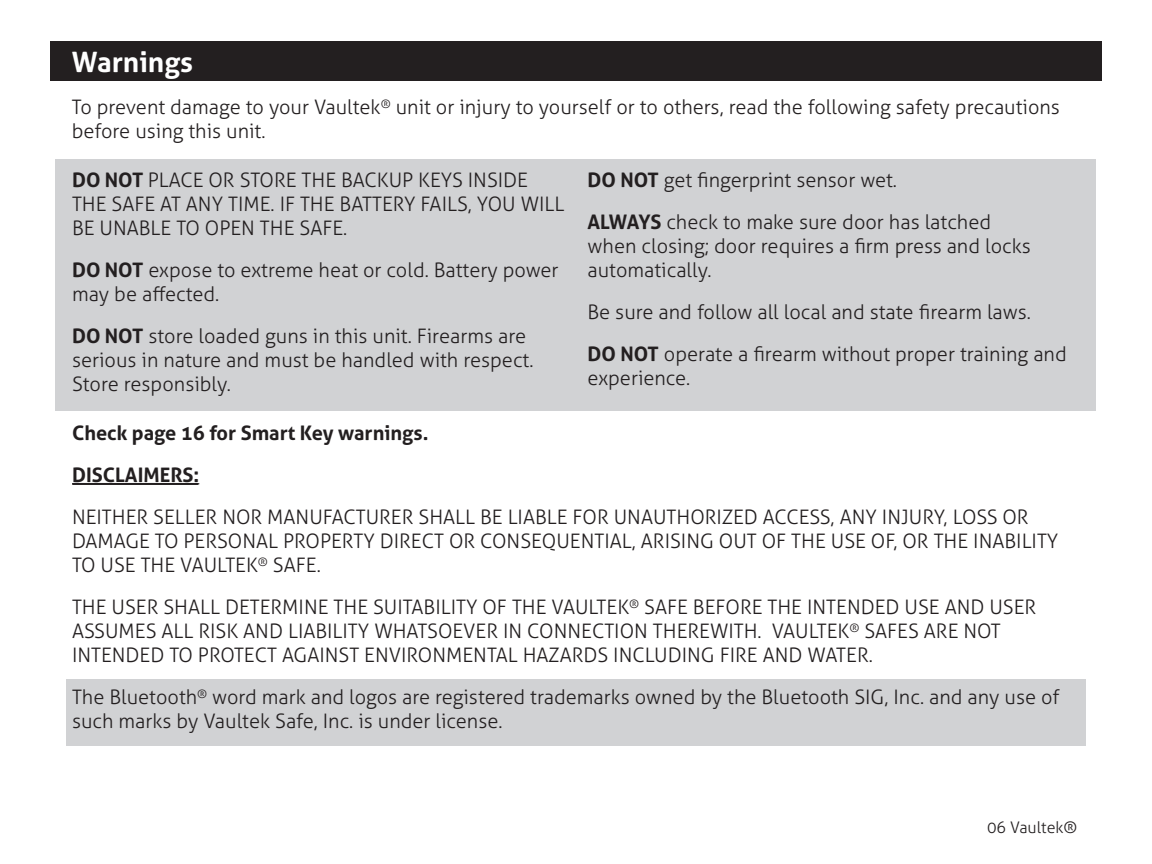
<style>
.page{position:relative;width:1152px;height:864px;background:#fff}
.page>*{position:absolute;margin:0;border:0;box-sizing:border-box;transform-origin:0 0}
.t1{font:700 28px "Aller";color:#fff}
.t2{font:300 20px/24px "Aller";color:#231f20}
.t3{font:700 20px "Aller";color:#231f20}
.t4{font:300 16px "Aller";color:#231f20}
.s1{font-weight:700}
</style>
<div class="page">
<div style="left:50px;top:42px;width:1052px;height:39px;background:#231f20"></div>
<div style="left:55px;top:159px;width:1041px;height:251px;background:#d1d2d4"></div>
<div style="left:66px;top:679px;width:1020px;height:66px;background:#d1d2d4"></div>
<hr style="left:72px;top:483px;width:127px;height:1px;background:#231f20">
<hr style="left:73px;top:483px;width:125px;height:2px;background:#231f20">
<p class="t1" style="left:72px;top:45px;width:123px">Warnings</p>
<p class="t2" style="left:72px;top:95px;width:990px">To prevent damage to your Vaultek<sup>®</sup> unit or injury to yourself or to others, read the following safety precautions before using this unit.</p>
<p class="t2" style="left:72px;top:168px;width:494px"><span class="s1">DO NOT</span> PLACE OR STORE THE BACKUP KEYS INSIDE<br>THE SAFE AT ANY TIME. IF THE BATTERY FAILS, YOU WILL<br>BE UNABLE TO OPEN THE SAFE.</p>
<p class="t2" style="left:72px;top:258px;width:488px"><span class="s1">DO NOT</span> expose to extreme heat or cold. Battery power may be affected.</p>
<p class="t2" style="left:72px;top:324px;width:463px"><span class="s1">DO NOT</span> store loaded guns in this unit. Firearms are serious in nature and must be handled with respect.<br>Store responsibly.</p>
<p class="t2" style="left:588px;top:168px;width:311px"><span class="s1">DO NOT</span> get fingerprint sensor wet.</p>
<p class="t2" style="left:588px;top:210px;width:405px"><span class="s1">ALWAYS</span> check to make sure door has latched</p>
<p class="t2" style="left:588px;top:234px;width:445px">when closing; door requires a firm press and locks</p>
<p class="t2" style="left:588px;top:258px;width:126px">automatically.</p>
<p class="t2" style="left:588px;top:300px;width:445px">Be sure and follow all local and state firearm laws.</p>
<p class="t2" style="left:588px;top:342px;width:481px"><span class="s1">DO NOT</span> operate a firearm without proper training and experience.</p>
<p class="t3" style="left:72px;top:421px;width:358px">Check page 16 for Smart Key warnings.</p>
<p class="t3" style="left:72px;top:463px;width:129px">DISCLAIMERS:</p>
<p class="t2" style="left:72px;top:505px;width:988px">NEITHER SELLER NOR MANUFACTURER SHALL BE LIABLE FOR UNAUTHORIZED ACCESS, ANY INJURY, LOSS OR<br>DAMAGE TO PERSONAL PROPERTY DIRECT OR CONSEQUENTIAL, ARISING OUT OF THE USE OF, OR THE INABILITY<br>TO USE THE VAULTEK<sup>®</sup> SAFE.</p>
<p class="t2" style="left:72px;top:595px;width:966px">THE USER SHALL DETERMINE THE SUITABILITY OF THE VAULTEK<sup>®</sup> SAFE BEFORE THE INTENDED USE AND USER<br>ASSUMES ALL RISK AND LIABILITY WHATSOEVER IN CONNECTION THEREWITH. VAULTEK<sup>®</sup> SAFES ARE NOT</p>
<p class="t2" style="left:72px;top:643px;width:802px">INTENDED TO PROTECT AGAINST ENVIRONMENTAL HAZARDS INCLUDING FIRE AND WATER.</p>
<p class="t2" style="left:72px;top:685px;width:989px">The Bluetooth<sup>®</sup> word mark and logos are registered trademarks owned by the Bluetooth SIG, Inc. and any use of such marks by Vaultek Safe, Inc. is under license.</p>
<p class="t4" style="left:987px;top:818px;width:92px">06 Vaultek®</p>
</div>
